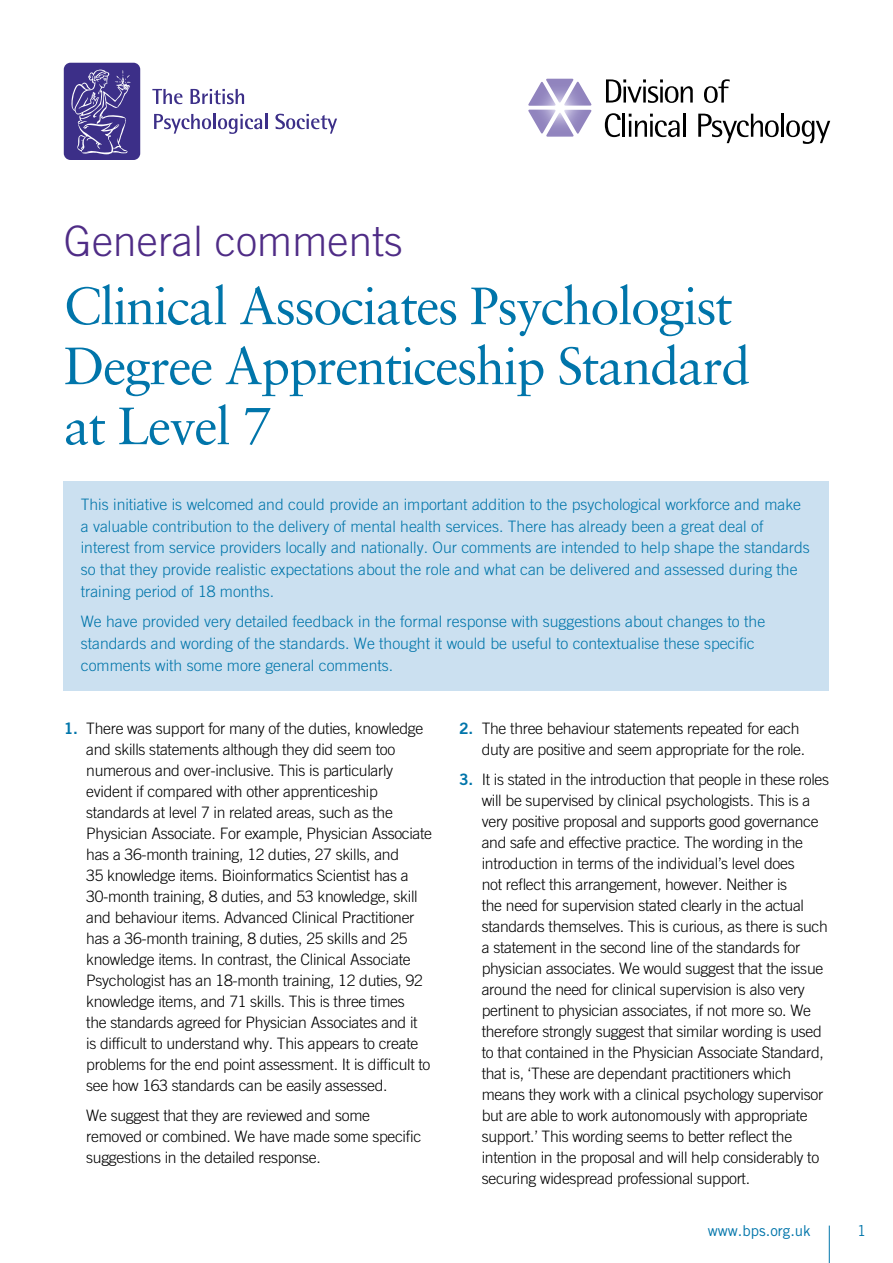
<style>
.page{position:relative;width:893px;height:1263px;background:#fff}
.page>*{position:absolute;margin:0;border:0;box-sizing:border-box;transform-origin:0 0}
.t1{font:52.5px/60px "Sabon LT Std";letter-spacing:-.03em;color:#0075aa}
.t2{font:300 42px "Trade Gothic LT Std";letter-spacing:.005em;color:#4f2c86}
.t3{font:300 15.75px/21px "Trade Gothic LT Std";letter-spacing:-.02em;color:#000}
.t4{font:300 15.75px/21.8px "Trade Gothic LT Std";color:#0075aa}
.t5{font:15px "Trade Gothic LT Std";color:#0075aa}
.s1{font-family:"Trade Gothic LT Std Bd 2";font-weight:400;color:#0075aa}
</style>
<div class="page">
<hr style="left:829px;top:1225px;width:1px;height:38px;background:#0075aa">
<div style="left:64px;top:482px;width:765px;height:209px;background:#cbe0f0"></div>
<svg style="left:152px;top:89px;width:31px;height:15px"></svg>
<svg style="left:191px;top:89px;width:53px;height:15px"></svg>
<svg style="left:154px;top:114px;width:57px;height:20px"></svg>
<hr style="left:213px;top:114px;width:3px;height:15px;background:#3c2f88">
<svg style="left:218px;top:114px;width:49px;height:20px"></svg>
<svg style="left:275px;top:114px;width:62px;height:20px"></svg>
<svg style="left:64px;top:63px;width:76px;height:97px"></svg>
<svg style="left:606px;top:79px;width:87px;height:24px"></svg>
<svg style="left:704px;top:79px;width:26px;height:24px"></svg>
<svg style="left:605px;top:113px;width:16px;height:24px"></svg>
<hr style="left:623px;top:114px;width:2px;height:23px;background:#000">
<svg style="left:629px;top:114px;width:50px;height:23px"></svg>
<hr style="left:683px;top:114px;width:3px;height:23px;background:#000">
<svg style="left:698px;top:114px;width:81px;height:29px"></svg>
<hr style="left:781px;top:114px;width:3px;height:23px;background:#000">
<svg style="left:786px;top:120px;width:44px;height:24px"></svg>
<svg style="left:528px;top:79px;width:63px;height:58px"></svg>
<h2 class="t2" style="left:64px;top:216px;width:341px">General comments</h2>
<h1 class="t1" style="left:64px;top:275px;width:688px">Clinical Associates Psychologist<br>Degree Apprenticeship Standard at Level 7</h1>
<p class="t4" style="left:81px;top:493px;width:730px">This initiative is welcomed and could provide an important addition to the psychological workforce and make a valuable contribution to the delivery of mental health services. There has already been a great deal of interest from service providers locally and nationally. Our comments are intended to help shape the standards so that they provide realistic expectations about the role and what can be delivered and assessed during the training period of 18 months.</p>
<p class="t4" style="left:81px;top:610px;width:686px">We have provided very detailed feedback in the formal response with suggestions about changes to the standards and wording of the standards. We thought it would be useful to contextualise these specific comments with some more general comments.</p>
<p class="t3" style="left:86px;top:718px;width:347px;text-indent:-23px"><span class="s1">1.</span> There was support for many of the duties, knowledge and skills statements although they did seem too numerous and over-inclusive. This is particularly evident if compared with other apprenticeship standards at level 7 in related areas, such as the Physician Associate. For example, Physician Associate has a 36-month training, 12 duties, 27 skills, and<br>35 knowledge items. Bioinformatics Scientist has a 30-month training, 8 duties, and 53 knowledge, skill and behaviour items. Advanced Clinical Practitioner has a 36-month training, 8 duties, 25 skills and 25 knowledge items. In contrast, the Clinical Associate Psychologist has an 18-month training, 12 duties, 92 knowledge items, and 71 skills. This is three times<br>the standards agreed for Physician Associates and it<br>is difficult to understand why. This appears to create problems for the end point assessment. It is difficult to see how 163 standards can be easily assessed.</p>
<p class="t3" style="left:86px;top:1104px;width:336px">We suggest that they are reviewed and some removed or combined. We have made some specific suggestions in the detailed response.</p>
<p class="t3" style="left:482px;top:718px;width:325px;text-indent:-23px"><span class="s1">2.</span> The three behaviour statements repeated for each duty are positive and seem appropriate for the role.</p>
<p class="t3" style="left:482px;top:768px;width:349px;text-indent:-23px"><span class="s1">3.</span> It is stated in the introduction that people in these roles will be supervised by clinical psychologists. This is a very positive proposal and supports good governance and safe and effective practice. The wording in the introduction in terms of the individual’s level does<br>not reflect this arrangement, however. Neither is<br>the need for supervision stated clearly in the actual standards themselves. This is curious, as there is such a statement in the second line of the standards for physician associates. We would suggest that the issue around the need for clinical supervision is also very pertinent to physician associates, if not more so. We therefore strongly suggest that similar wording is used to that contained in the Physician Associate Standard, that is, ‘These are dependant practitioners which means they work with a clinical psychology supervisor but are able to work autonomously with appropriate support.’ This wording seems to better reflect the intention in the proposal and will help considerably to securing widespread professional support.</p>
<p class="t5" style="left:708px;top:1222px;width:104px">www.bps.org.uk</p>
<p class="t5" style="left:857px;top:1222px;width:11px">1</p>
</div>
